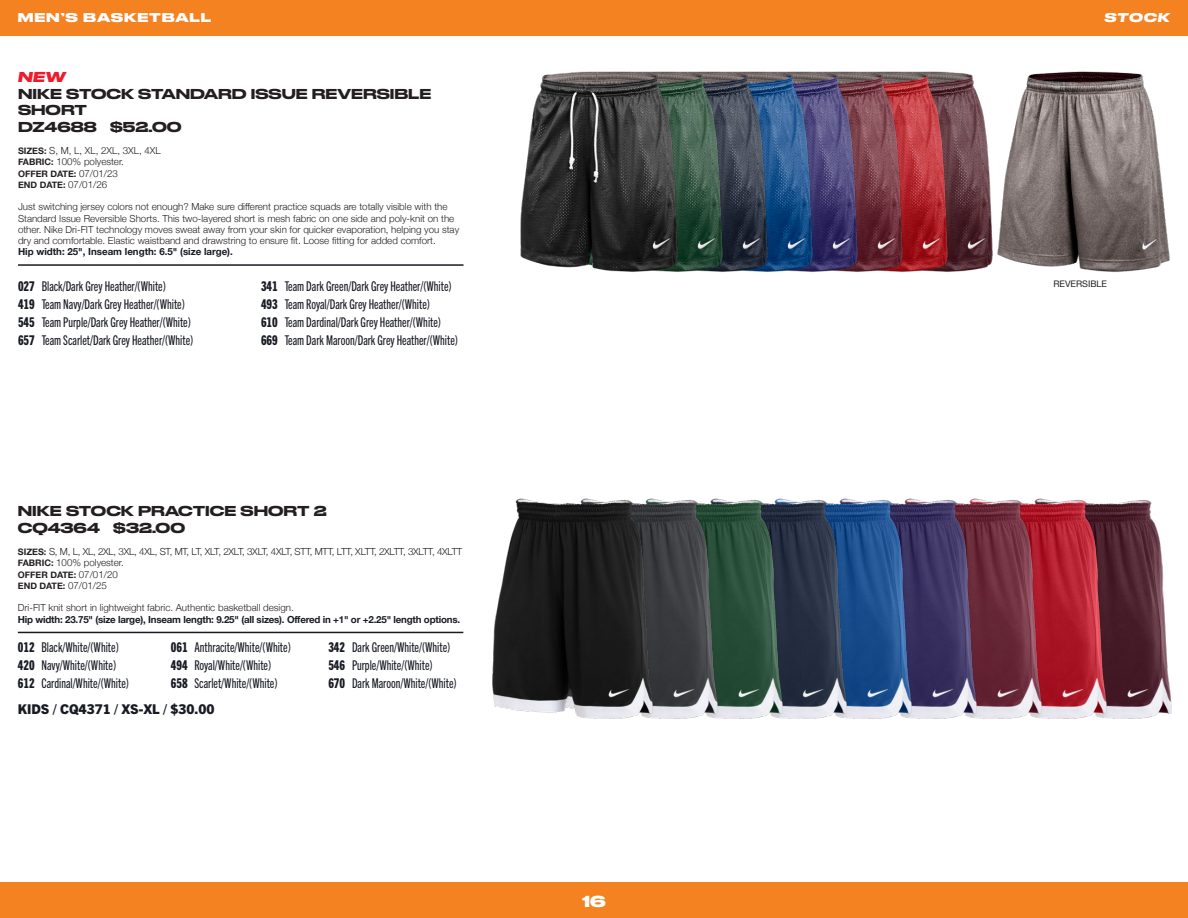
<style>
.page{position:relative;width:1188px;height:918px;background:#fff}
.page>*{position:absolute;margin:0;border:0;box-sizing:border-box;transform-origin:0 0}
.t1{font:700 15px "Druk Wide";color:#fff}
.COLOR_NAME_Nested{font:13.5px "Trade Gothic Next LT Pro Cm";color:#191b24}
.Not_NEW{font:500 13.5px/16.5px "Druk Wide";color:#231f20}
.KIDS_New{font:800 13.5px "Trade Gothic Next LT Pro";color:#191b24}
.NEW{font:500 13.5px "Druk Wide";color:#231f20}
.NEW-2{font:italic 700 13.5px "Druk Wide";color:#ee1b2c}
.t2{font:700 12px "Druk Wide";letter-spacing:.07em;color:#fff}
.t3{font:italic 700 12px "Druk Wide";letter-spacing:.065em;color:#fff}
.BODY_COPY{font:300 9.75px/11.2px "Helvetica Neue";color:#231f20}
.Widths_Rule_Below{font:700 9.75px "Helvetica Neue";letter-spacing:-.02em;color:#191b24}
.SIZE_FABRIC_DATE_Nested{font:300 9.75px "Helvetica Neue";letter-spacing:-.025em;color:#231f20}
.SIZE_FABRIC_DATE_Nested-2{font:300 9.75px "Helvetica Neue";color:#231f20}
.Widths_Rule_Below-2{font:700 9.75px "Helvetica Neue";color:#191b24}
.SIZE_FABRIC_DATE_Nested-3{font:700 9px "Helvetica Neue";color:#231f20}
.COLOR_NAME_Nested-2{font:9px "Helvetica Neue";color:#231f20}
.s1{font-weight:700;font-size:9px}
.s2{font-weight:300;font-size:9.75px}
.s3{font-family:"Trade Gothic Next LT Pro Hv Cm"}
</style>
<div class="page">
<div style="left:0;top:0;width:1188px;height:36px;background:#f58220"></div>
<div style="left:0;top:882px;width:1188px;height:36px;background:#f58220"></div>
<img style="left:960px;top:73px;width:32px;height:199px">
<img style="left:992px;top:71px;width:178px;height:201px">
<img style="left:915px;top:71px;width:45px;height:201px">
<img style="left:870px;top:71px;width:45px;height:201px">
<img style="left:825px;top:71px;width:45px;height:201px">
<img style="left:780px;top:71px;width:45px;height:201px">
<img style="left:735px;top:71px;width:45px;height:201px">
<img style="left:690px;top:71px;width:45px;height:201px">
<hr style="left:18px;top:264px;width:446px;height:2px;background:#191b24">
<img style="left:520px;top:71px;width:170px;height:201px">
<img style="left:1112px;top:499px;width:60px;height:220px">
<img style="left:1047px;top:499px;width:65px;height:220px">
<img style="left:982px;top:498px;width:65px;height:221px">
<img style="left:917px;top:498px;width:65px;height:221px">
<img style="left:852px;top:498px;width:65px;height:221px">
<img style="left:788px;top:498px;width:64px;height:221px">
<img style="left:723px;top:498px;width:65px;height:221px">
<img style="left:658px;top:498px;width:65px;height:221px">
<hr style="left:18px;top:632px;width:445px;height:1px;background:#191b24">
<img style="left:492px;top:498px;width:166px;height:221px">
<p class="t2" style="left:18px;top:8px;width:195px">MEN’S BASKETBALL</p>
<p class="t3" style="left:1104px;top:8px;width:67px">STOCK</p>
<p class="NEW-2" style="left:18px;top:66px;width:49px">NEW</p>
<p class="Not_NEW" style="left:18px;top:84px;width:415px">NIKE STOCK STANDARD ISSUE REVERSIBLE<br>SHORT</p>
<p class="Not_NEW" style="left:18px;top:117px;width:165px">DZ4688 $52.00</p>
<p class="SIZE_FABRIC_DATE_Nested-2" style="left:18px;top:143px;width:144px"><span class="s1">SIZES:</span> S, M, L, XL, 2XL, 3XL, 4XL</p>
<p class="SIZE_FABRIC_DATE_Nested-2" style="left:18px;top:154px;width:107px"><span class="s1">FABRIC:</span> 100% polyester.</p>
<p class="SIZE_FABRIC_DATE_Nested-3" style="left:18px;top:166px;width:102px">OFFER DATE: <span class="s2">07/01/23</span></p>
<p class="SIZE_FABRIC_DATE_Nested-3" style="left:18px;top:178px;width:91px">END DATE: <span class="s2">07/01/26</span></p>
<p class="BODY_COPY" style="left:18px;top:200px;width:443px">Just switching jersey colors not enough? Make sure different practice squads are totally visible with the Standard Issue Reversible Shorts. This two-layered short is mesh fabric on one side and poly-knit on the other. Nike Dri-FIT technology moves sweat away from your skin for quicker evaporation, helping you stay dry and comfortable. Elastic waistband and drawstring to ensure fit. Loose fitting for added comfort.</p>
<p class="Widths_Rule_Below-2" style="left:18px;top:244px;width:216px">Hip width: 25", Inseam length: 6.5" (size large).</p>
<p class="COLOR_NAME_Nested" style="left:18px;top:277px;width:149px"><span class="s3">027</span> Black/Dark Grey Heather/(White)</p>
<p class="COLOR_NAME_Nested" style="left:261px;top:277px;width:192px"><span class="s3">341</span> Team Dark Green/Dark Grey Heather/(White)</p>
<p class="COLOR_NAME_Nested" style="left:18px;top:295px;width:168px"><span class="s3">419</span> Team Navy/Dark Grey Heather/(White)</p>
<p class="COLOR_NAME_Nested" style="left:261px;top:295px;width:171px"><span class="s3">493</span> Team Royal/Dark Grey Heather/(White)</p>
<p class="COLOR_NAME_Nested" style="left:18px;top:313px;width:174px"><span class="s3">545</span> Team Purple/Dark Grey Heather/(White)</p>
<p class="COLOR_NAME_Nested" style="left:261px;top:313px;width:182px"><span class="s3">610</span> Team Dardinal/Dark Grey Heather/(White)</p>
<p class="COLOR_NAME_Nested" style="left:18px;top:331px;width:177px"><span class="s3">657</span> Team Scarlet/Dark Grey Heather/(White)</p>
<p class="COLOR_NAME_Nested" style="left:261px;top:331px;width:199px"><span class="s3">669</span> Team Dark Maroon/Dark Grey Heather/(White)</p>
<p class="NEW" style="left:18px;top:500px;width:310px">NIKE STOCK PRACTICE SHORT 2</p>
<p class="Not_NEW" style="left:18px;top:518px;width:169px">CQ4364 $32.00</p>
<p class="SIZE_FABRIC_DATE_Nested" style="left:18px;top:544px;width:446px"><span class="s1">SIZES:</span> S, M, L, XL, 2XL, 3XL, 4XL, ST, MT, LT, XLT, 2XLT, 3XLT, 4XLT, STT, MTT, LTT, XLTT, 2XLTT, 3XLTT, 4XLTT</p>
<p class="SIZE_FABRIC_DATE_Nested-2" style="left:18px;top:555px;width:107px"><span class="s1">FABRIC:</span> 100% polyester.</p>
<p class="SIZE_FABRIC_DATE_Nested-3" style="left:18px;top:567px;width:102px">OFFER DATE: <span class="s2">07/01/20</span></p>
<p class="SIZE_FABRIC_DATE_Nested-3" style="left:18px;top:579px;width:91px">END DATE: <span class="s2">07/01/25</span></p>
<p class="BODY_COPY" style="left:18px;top:602px;width:277px">Dri-FIT knit short in lightweight fabric. Authentic basketball design.</p>
<p class="Widths_Rule_Below" style="left:18px;top:612px;width:444px">Hip width: 23.75" (size large), Inseam length: 9.25" (all sizes). Offered in +1" or +2.25" length options.</p>
<p class="COLOR_NAME_Nested" style="left:18px;top:638px;width:103px"><span class="s3">012</span> Black/White/(White)</p>
<p class="COLOR_NAME_Nested" style="left:171px;top:638px;width:122px"><span class="s3">061</span> Anthracite/White/(White)</p>
<p class="COLOR_NAME_Nested" style="left:328px;top:638px;width:124px"><span class="s3">342</span> Dark Green/White/(White)</p>
<p class="COLOR_NAME_Nested" style="left:18px;top:656px;width:100px"><span class="s3">420</span> Navy/White/(White)</p>
<p class="COLOR_NAME_Nested" style="left:171px;top:656px;width:102px"><span class="s3">494</span> Royal/White/(White)</p>
<p class="COLOR_NAME_Nested" style="left:328px;top:656px;width:106px"><span class="s3">546</span> Purple/White/(White)</p>
<p class="COLOR_NAME_Nested" style="left:18px;top:674px;width:113px"><span class="s3">612</span> Cardinal/White/(White)</p>
<p class="COLOR_NAME_Nested" style="left:171px;top:674px;width:108px"><span class="s3">658</span> Scarlet/White/(White)</p>
<p class="COLOR_NAME_Nested" style="left:328px;top:674px;width:130px"><span class="s3">670</span> Dark Maroon/White/(White)</p>
<p class="KIDS_New" style="left:18px;top:700px;width:198px">KIDS / CQ4371 / XS-XL / $30.00</p>
<p class="t1" style="left:582px;top:888px;width:25px">16</p>
<p class="COLOR_NAME_Nested-2" style="left:1053px;top:277px;width:55px">REVERSIBLE</p>
</div>
